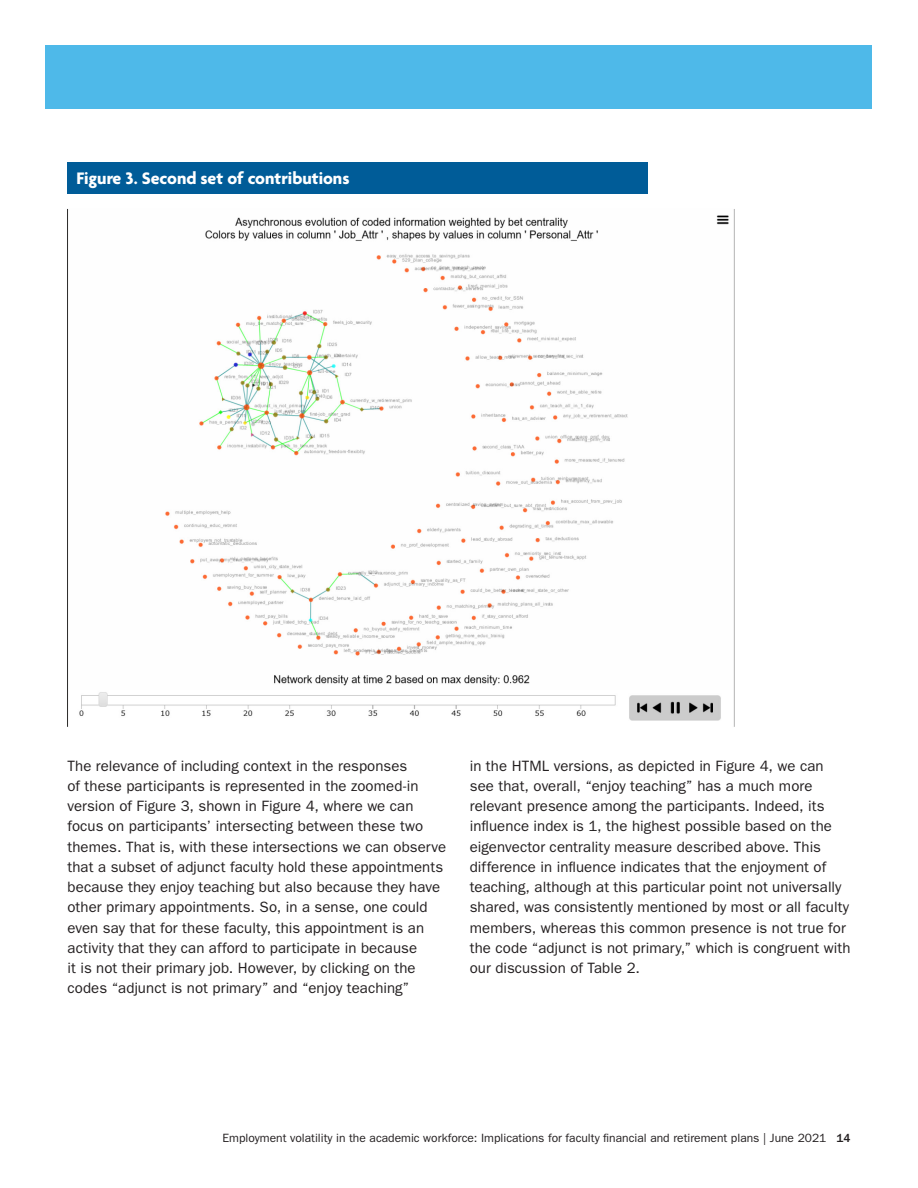
<style>
.page{position:relative;width:918px;height:1188px;background:#fff}
.page>*{position:absolute;margin:0;border:0;box-sizing:border-box;transform-origin:0 0}
._12B_Table_Header_Re{font:700 18px "Agenda";color:#fff}
._7A_Body_Text__FG_10{font:15px/20.2px "ITC Franklin Gothic Std";letter-spacing:.005em;color:#231f20}
.t1{font:12px "ITC Franklin Gothic Std";color:#231f20}
.s1{font-weight:500}
</style>
<div class="page">
<div style="left:46px;top:46px;width:826px;height:63px;background:#4eb9e9"></div>
<div style="left:68px;top:162px;width:580px;height:32px;background:#005c98"></div>
<img style="left:67px;top:209px;width:668px;height:518px">
<p class="_12B_Table_Header_Re" style="left:76px;top:169px;width:274px">Figure 3. Second set of contributions</p>
<p class="_7A_Body_Text__FG_10" style="left:68px;top:756px;width:380px">The relevance of including context in the responses<br>of these participants is represented in the zoomed-in version of Figure 3, shown in Figure 4, where we can focus on participants’ intersecting between these two themes. That is, with these intersections we can observe that a subset of adjunct faculty hold these appointments because they enjoy teaching but also because they have other primary appointments. So, in a sense, one could even say that for these faculty, this appointment is an activity that they can afford to participate in because<br>it is not their primary job. However, by clicking on the codes “adjunct is not primary” and “enjoy teaching”</p>
<p class="_7A_Body_Text__FG_10" style="left:470px;top:756px;width:382px">in the HTML versions, as depicted in Figure 4, we can see that, overall, “enjoy teaching” has a much more relevant presence among the participants. Indeed, its influence index is 1, the highest possible based on the eigenvector centrality measure described above. This difference in influence indicates that the enjoyment of teaching, although at this particular point not universally shared, was consistently mentioned by most or all faculty members, whereas this common presence is not true for the code “adjunct is not primary,” which is congruent with our discussion of Table 2.</p>
<p class="t1" style="left:223px;top:1131px;width:629px">Employment volatility in the academic workforce: Implications for faculty financial and retirement plans | June 2021 <span class="s1">14</span></p>
</div>
